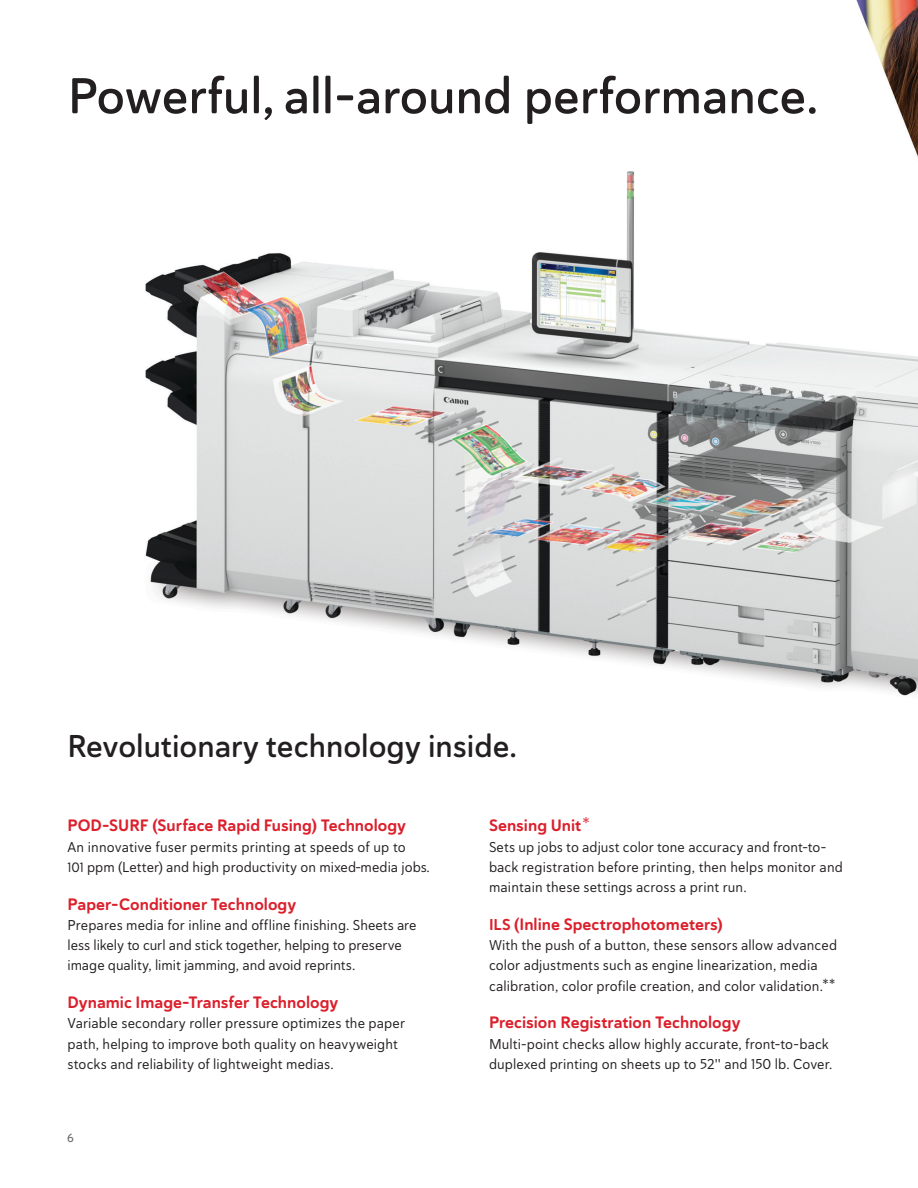
<style>
.page{position:relative;width:918px;height:1188px;background:#fff}
.page>*{position:absolute;margin:0;border:0;box-sizing:border-box;transform-origin:0 0}
.HEADLINE_Big{font:50.25px "Haboro Soft Nor Dem";color:#231f20}
.HEADLINE_small{font:31.5px "Haboro Soft Nor Dem";color:#231f20}
.SUBHEAD_-_RED{font:16.5px "Haboro Soft Nor Bol";color:#db202c}
.BODY_COPY{font:14.25px/20.2px "Haboro Soft Nor Reg";letter-spacing:.005em;color:#231f20}
.t1{font:12px "Haboro Soft Nor Med";color:#636466}
.s1{font-size:13.5px}
.s2{font-family:"Haboro Soft Nor Reg"}
.s3{font-size:15.75px}
</style>
<div class="page">
<img style="left:145px;top:0;width:773px;height:696px">
<h1 class="HEADLINE_Big" style="left:68px;top:63px;width:752px">Powerful, all-around performance.</h1>
<h2 class="HEADLINE_small" style="left:68px;top:725px;width:451px">Revolutionary technology inside.</h2>
<p class="SUBHEAD_-_RED" style="left:68px;top:815px;width:340px">POD-SURF (Surface Rapid Fusing) Technology</p>
<p class="BODY_COPY" style="left:68px;top:836px;width:364px">An innovative fuser permits printing at speeds of up to<br><span class="s1">101</span> ppm (Letter) and high productivity on mixed-media jobs.</p>
<p class="SUBHEAD_-_RED" style="left:68px;top:893px;width:230px">Paper-Conditioner Technology</p>
<p class="BODY_COPY" style="left:68px;top:915px;width:351px">Prepares media for inline and offline finishing. Sheets are less likely to curl and stick together, helping to preserve image quality, limit jamming, and avoid reprints.</p>
<p class="SUBHEAD_-_RED" style="left:68px;top:992px;width:272px">Dynamic Image-Transfer Technology</p>
<p class="BODY_COPY" style="left:68px;top:1013px;width:339px">Variable secondary roller pressure optimizes the paper path, helping to improve both quality on heavyweight stocks and reliability of lightweight medias.</p>
<p class="t1" style="left:67px;top:1129px;width:8px">6</p>
<p class="SUBHEAD_-_RED" style="left:489px;top:815px;width:103px">Sensing Unit<span class="s2">*</span></p>
<p class="BODY_COPY" style="left:489px;top:836px;width:355px">Sets up jobs to adjust color tone accuracy and front-to&shy;back registration before printing, then helps monitor and maintain these settings across a print run.</p>
<p class="SUBHEAD_-_RED" style="left:489px;top:913px;width:235px"><span class="s3">ILS</span> (Inline Spectrophotometers)</p>
<p class="BODY_COPY" style="left:489px;top:935px;width:350px">With the push of a button, these sensors allow advanced color adjustments such as engine linearization, media calibration, color profile creation, and color validation.**</p>
<p class="SUBHEAD_-_RED" style="left:489px;top:1012px;width:253px">Precision Registration Technology</p>
<p class="BODY_COPY" style="left:489px;top:1034px;width:345px">Multi-point checks allow highly accurate, front-to-back duplexed printing on sheets up to 52'' and 150 lb. Cover.</p>
</div>
